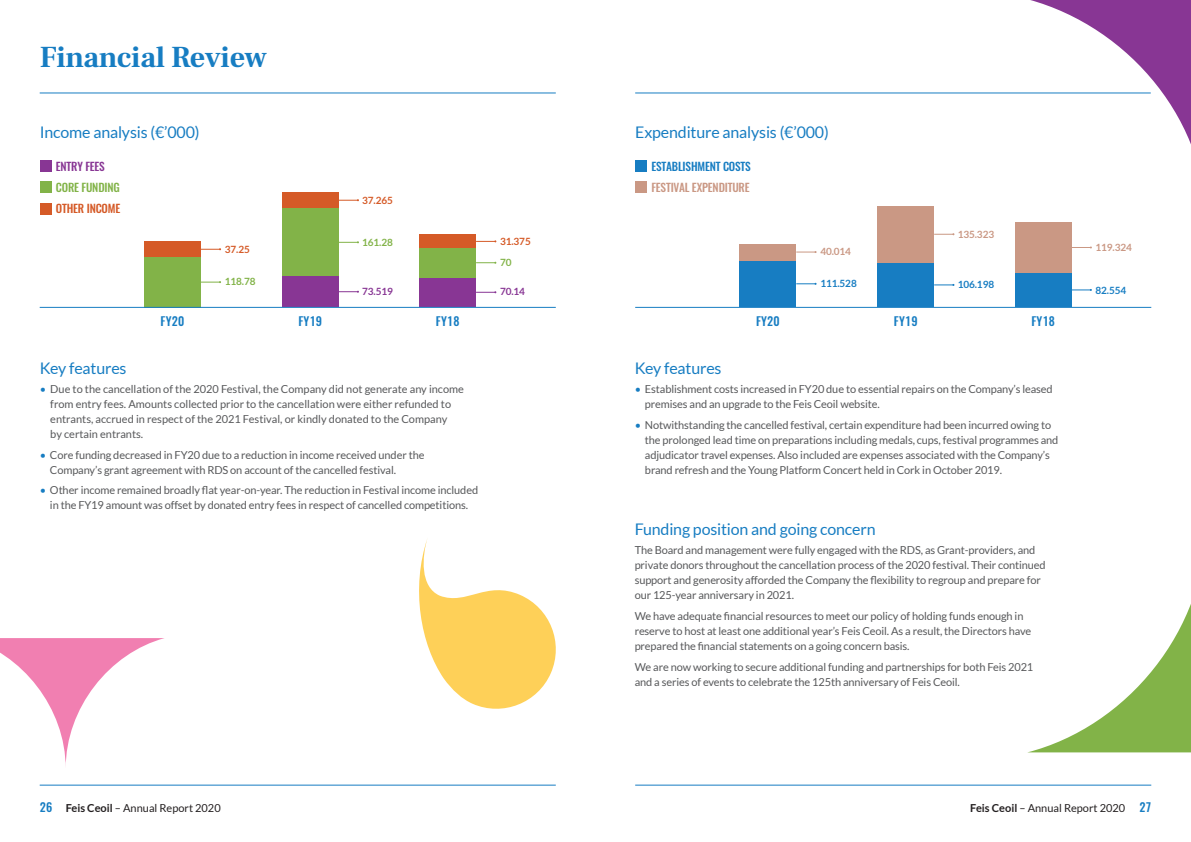
<style>
.page{position:relative;width:1191px;height:842px;background:#fff}
.page>*{position:absolute;margin:0;border:0;box-sizing:border-box;transform-origin:0 0}
.t1{font:700 30px "Frank Ruhl Libre";letter-spacing:-.01em;color:#177dc2}
.t2{font:16px "Lato";letter-spacing:-.01em;color:#177dc2}
.t3{font:500 12px "Oswald";letter-spacing:.02em;color:#177dc2}
.t4{font:500 11.3px "Oswald";letter-spacing:-.015em;color:#ca9884}
.t5{font:500 11.3px "Oswald";letter-spacing:-.015em;color:#177dc2}
.t6{font:500 11.3px "Oswald";letter-spacing:-.015em;color:#82b348}
.t7{font:500 11.3px "Oswald";letter-spacing:-.015em;color:#d55a27}
.t8{font:500 11.3px "Oswald";letter-spacing:-.015em;color:#883694}
.t9{font:11px/15px "Lato";letter-spacing:-.01em;color:#57585a}
.t10{font:11px "Lato";color:#231f20}
.t11{font:700 10px "Lato";letter-spacing:-.01em;color:#177dc2}
.t12{font:700 10px "Lato";letter-spacing:-.01em;color:#ca9884}
.t13{font:700 10px "Lato";letter-spacing:-.01em;color:#d55a27}
.t14{font:700 10px "Lato";letter-spacing:-.01em;color:#82b348}
.t15{font:700 10px "Lato";letter-spacing:-.01em;color:#883694}
.s1{color:#177dc2}
.s2{font-weight:700}
</style>
<div class="page">
<hr style="left:635px;top:785px;width:516px;height:1px;background:#177dc2">
<hr style="left:40px;top:785px;width:516px;height:1px;background:#177dc2">
<hr style="left:40px;top:93px;width:516px;height:1px;background:#177dc2">
<hr style="left:635px;top:93px;width:515px;height:1px;background:#177dc2">
<div style="left:144px;top:257px;width:57px;height:50px;background:#82b348"></div>
<div style="left:144px;top:242px;width:57px;height:15px;background:#d55a27"></div>
<svg style="left:201px;top:281px;width:20px;height:2px"></svg>
<svg style="left:201px;top:248px;width:20px;height:2px"></svg>
<div style="left:282px;top:276px;width:57px;height:31px;background:#883694"></div>
<div style="left:282px;top:192px;width:57px;height:16px;background:#d55a27"></div>
<div style="left:282px;top:208px;width:57px;height:68px;background:#82b348"></div>
<svg style="left:339px;top:241px;width:20px;height:2px"></svg>
<svg style="left:339px;top:291px;width:20px;height:2px"></svg>
<svg style="left:339px;top:199px;width:20px;height:2px"></svg>
<div style="left:419px;top:277px;width:57px;height:30px;background:#883694"></div>
<div style="left:419px;top:248px;width:57px;height:29px;background:#82b348"></div>
<div style="left:419px;top:235px;width:57px;height:13px;background:#d55a27"></div>
<svg style="left:476px;top:262px;width:20px;height:2px"></svg>
<svg style="left:476px;top:291px;width:20px;height:2px"></svg>
<svg style="left:476px;top:240px;width:20px;height:2px"></svg>
<hr style="left:40px;top:307px;width:516px;height:1px;background:#177dc2">
<div style="left:40px;top:160px;width:11px;height:12px;background:#883694"></div>
<div style="left:40px;top:182px;width:11px;height:11px;background:#82b348"></div>
<div style="left:739px;top:260px;width:57px;height:47px;background:#177dc2"></div>
<div style="left:739px;top:244px;width:57px;height:16px;background:#ca9884"></div>
<svg style="left:796px;top:283px;width:20px;height:2px"></svg>
<svg style="left:796px;top:251px;width:20px;height:2px"></svg>
<div style="left:877px;top:263px;width:57px;height:44px;background:#177dc2"></div>
<div style="left:877px;top:206px;width:57px;height:57px;background:#ca9884"></div>
<svg style="left:934px;top:233px;width:20px;height:2px"></svg>
<svg style="left:934px;top:284px;width:20px;height:2px"></svg>
<div style="left:1014px;top:273px;width:57px;height:34px;background:#177dc2"></div>
<div style="left:1014px;top:222px;width:57px;height:51px;background:#ca9884"></div>
<svg style="left:1071px;top:246px;width:20px;height:2px"></svg>
<svg style="left:1071px;top:289px;width:20px;height:2px"></svg>
<hr style="left:635px;top:307px;width:516px;height:1px;background:#177dc2">
<div style="left:635px;top:160px;width:12px;height:12px;background:#177dc2"></div>
<div style="left:635px;top:182px;width:12px;height:11px;background:#ca9884"></div>
<div style="left:40px;top:203px;width:11px;height:11px;background:#d55a27"></div>
<svg style="left:0;top:638px;width:164px;height:128px"></svg>
<svg style="left:419px;top:540px;width:137px;height:169px"></svg>
<svg style="left:969px;top:0;width:222px;height:144px"></svg>
<svg style="left:1029px;top:604px;width:162px;height:148px"></svg>
<p class="t1" style="left:40px;top:39px;width:229px">Financial Review</p>
<p class="t2" style="left:40px;top:123px;width:161px">Income analysis (€’000)</p>
<p class="t2" style="left:635px;top:123px;width:195px">Expenditure analysis (€’000)</p>
<p class="t8" style="left:56px;top:160px;width:50px">ENTRY FEES</p>
<p class="t6" style="left:56px;top:181px;width:65px">CORE FUNDING</p>
<p class="t5" style="left:651px;top:160px;width:101px">ESTABLISHMENT COSTS</p>
<p class="t4" style="left:651px;top:181px;width:100px">FESTIVAL EXPENDITURE</p>
<p class="t7" style="left:56px;top:203px;width:66px">OTHER INCOME</p>
<p class="t13" style="left:362px;top:194px;width:32px">37.265</p>
<p class="t13" style="left:225px;top:243px;width:27px">37.25</p>
<p class="t14" style="left:362px;top:236px;width:32px">161.28</p>
<p class="t13" style="left:500px;top:236px;width:32px">31.375</p>
<p class="t12" style="left:820px;top:246px;width:32px">40.014</p>
<p class="t12" style="left:957px;top:228px;width:38px">135.323</p>
<p class="t12" style="left:1095px;top:242px;width:38px">119.324</p>
<p class="t14" style="left:500px;top:257px;width:13px">70</p>
<p class="t14" style="left:225px;top:276px;width:32px">118.78</p>
<p class="t15" style="left:362px;top:285px;width:32px">73.519</p>
<p class="t15" style="left:500px;top:286px;width:27px">70.14</p>
<p class="t11" style="left:820px;top:278px;width:38px">111.528</p>
<p class="t11" style="left:957px;top:279px;width:38px">106.198</p>
<p class="t11" style="left:1095px;top:284px;width:32px">82.554</p>
<p class="t3" style="left:160px;top:314px;width:25px">FY20</p>
<p class="t3" style="left:298px;top:314px;width:25px">FY19</p>
<p class="t3" style="left:436px;top:314px;width:25px">FY18</p>
<p class="t3" style="left:756px;top:314px;width:25px">FY20</p>
<p class="t3" style="left:894px;top:314px;width:25px">FY19</p>
<p class="t3" style="left:1031px;top:314px;width:25px">FY18</p>
<p class="t2" style="left:40px;top:359px;width:88px">Key features</p>
<p class="t9" style="left:50px;top:381px;width:415px;text-indent:-11px"><span class="s1">•</span> Due to the cancellation of the 2020 Festival, the Company did not generate any income from entry fees. Amounts collected prior to the cancellation were either refunded to entrants, accrued in respect of the 2021 Festival, or kindly donated to the Company<br>by certain entrants.</p>
<p class="t9" style="left:50px;top:447px;width:376px;text-indent:-10px"><span class="s1">•</span> Core funding decreased in FY20 due to a reduction in income received under the<br>Company’s grant agreement with RDS on account of the cancelled festival.</p>
<p class="t9" style="left:40px;top:483px;width:440px;text-align:center"><span class="s1">•</span> Other income remained broadly flat year-on-year. The reduction in Festival income included in the FY19 amount was offset by donated entry fees in respect of cancelled competitions.</p>
<p class="t2" style="left:634px;top:359px;width:88px">Key features</p>
<p class="t9" style="left:645px;top:381px;width:409px;text-indent:-10px"><span class="s1">•</span> Establishment costs increased in FY20 due to essential repairs on the Company’s leased premises and an upgrade to the Feis Ceoil website.</p>
<p class="t9" style="left:645px;top:417px;width:415px;text-indent:-10px"><span class="s1">•</span> Notwithstanding the cancelled festival, certain expenditure had been incurred owing to the prolonged lead time on preparations including medals, cups, festival programmes and adjudicator travel expenses. Also included are expenses associated with the Company’s brand refresh and the Young Platform Concert held in Cork in October 2019.</p>
<p class="t2" style="left:634px;top:520px;width:242px">Funding position and going concern</p>
<p class="t9" style="left:634px;top:543px;width:412px">The Board and management were fully engaged with the RDS, as Grant-providers, and private donors throughout the cancellation process of the 2020 festival. Their continued support and generosity afforded the Company the flexibility to regroup and prepare for our 125-year anniversary in 2021.</p>
<p class="t9" style="left:634px;top:608px;width:398px">We have adequate financial resources to meet our policy of holding funds enough in reserve to host at least one additional year’s Feis Ceoil. As a result, the Directors have prepared the financial statements on a going concern basis.</p>
<p class="t9" style="left:634px;top:659px;width:400px">We are now working to secure additional funding and partnerships for both Feis 2021 and a series of events to celebrate the 125th anniversary of Feis Ceoil.</p>
<p class="t3" style="left:40px;top:801px;width:14px">26</p>
<p class="t10" style="left:66px;top:801px;width:157px"><span class="s2">Feis Ceoil</span> – Annual Report 2020</p>
<p class="t10" style="left:970px;top:801px;width:157px"><span class="s2">Feis Ceoil</span> – Annual Report 2020</p>
<p class="t3" style="left:1139px;top:801px;width:13px">27</p>
</div>
